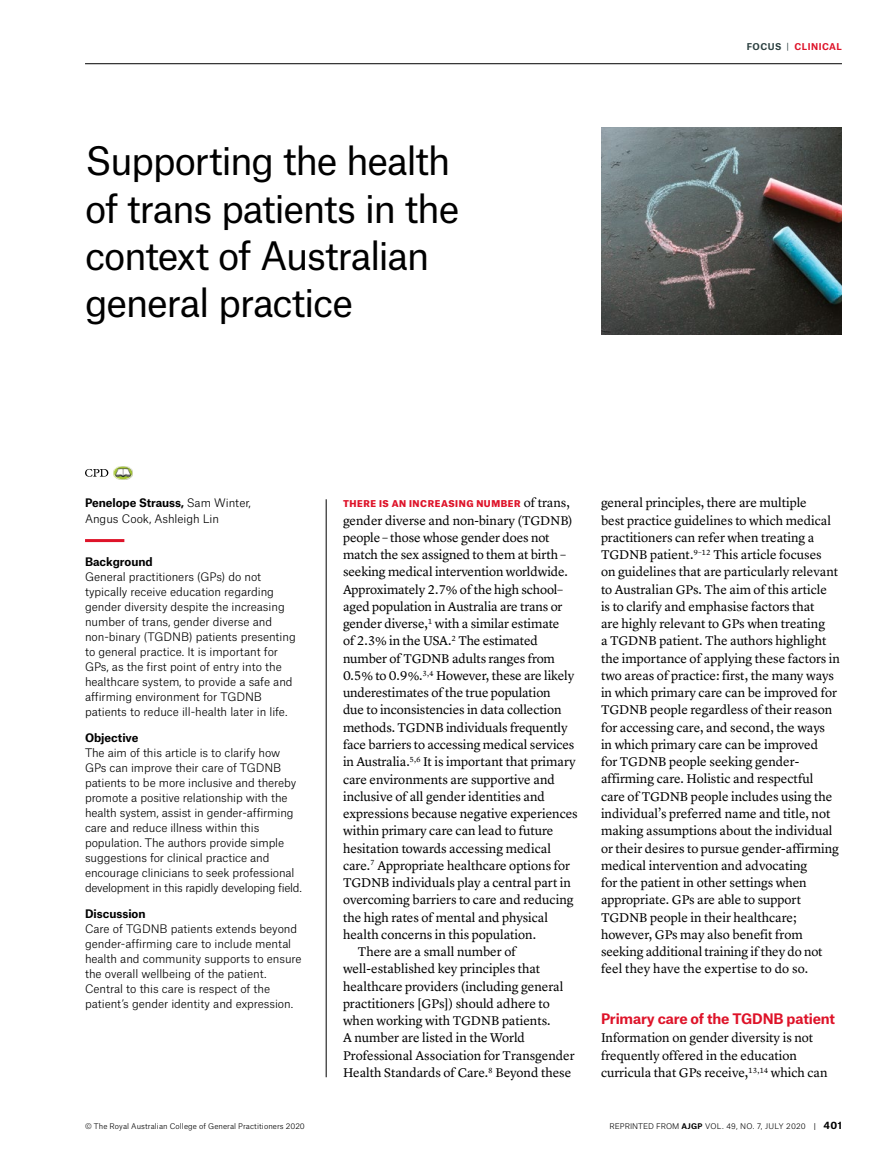
<style>
.page{position:relative;width:893px;height:1170px;background:#fff}
.page>*{position:absolute;margin:0;border:0;box-sizing:border-box;transform-origin:0 0}
.t1{font:37.5px/47.2px "Atlas Grotesk";letter-spacing:-.035em;color:#000}
.t2{font:700 13.8px "Atlas Grotesk";letter-spacing:-.01em;color:#de1329}
.t3{font:13.2px/17.2px "Lyon Text";color:#000}
.t4{font:300 11.25px/15px "Atlas Grotesk";letter-spacing:-.005em;color:#000}
.t5{font:700 11.25px "Atlas Grotesk";color:#000}
.t6{font:900 9px "Atlas Grotesk";letter-spacing:.06em;color:#de1329}
.t7{font:700 9px "Atlas Grotesk";letter-spacing:.05em;color:#de1329}
.t8{font:300 7.5px "Atlas Grotesk";letter-spacing:.01em;color:#000}
.s1{color:#2d4141}
.s2{font-weight:400;color:#2d4141}
.s3{font-weight:700}
.s4{font-family:"Lyon Text";font-weight:400;font-size:13.2px;color:#000}
.s5{font-weight:400}
.s6{font-weight:700;font-size:9.75px}
</style>
<div class="page">
<hr style="left:85px;top:63px;width:757px;height:1px;background:#000">
<svg style="left:85px;top:466px;width:48px;height:13px"></svg>
<hr style="left:85px;top:539px;width:39px;height:3px;background:#de1329">
<hr style="left:326px;top:499px;width:1px;height:578px;background:#000">
<img style="left:601px;top:128px;width:241px;height:207px">
<h1 class="t1" style="left:85px;top:133px;width:376px">Supporting the health of trans patients in the context of Australian general practice</h1>
<p class="t7" style="left:747px;top:40px;width:97px"><span class="s1">FOCUS</span> <span class="s2">|</span> CLINICAL</p>
<p class="t4" style="left:85px;top:494px;width:167px;line-height:15.8px"><span class="s3">Penelope Strauss,</span> Sam Winter,<br>Angus Cook, Ashleigh Lin</p>
<p class="t5" style="left:85px;top:553px;width:69px">Background</p>
<p class="t4" style="left:85px;top:568px;width:212px">General practitioners (GPs) do not typically receive education regarding gender diversity despite the increasing number of trans, gender diverse and non‑binary (TGDNB) patients presenting to general practice. It is important for GPs, as the first point of entry into the healthcare system, to provide a safe and affirming environment for TGDNB patients to reduce ill-health later in life.</p>
<p class="t5" style="left:85px;top:728px;width:55px">Objective</p>
<p class="t4" style="left:85px;top:744px;width:218px">The aim of this article is to clarify how GPs can improve their care of TGDNB patients to be more inclusive and thereby promote a positive relationship with the health system, assist in gender-affirming care and reduce illness within this population. The authors provide simple suggestions for clinical practice and encourage clinicians to seek professional development in this rapidly developing field.</p>
<p class="t5" style="left:85px;top:904px;width:62px">Discussion</p>
<p class="t4" style="left:85px;top:919px;width:218px">Care of TGDNB patients extends beyond gender-affirming care to include mental health and community supports to ensure the overall wellbeing of the patient.<br>Central to this care is respect of the patient’s gender identity and expression.</p>
<p class="t6" style="left:343px;top:496px;width:228px">THERE IS AN INCREASING NUMBER <span class="s4">of trans,</span></p>
<p class="t3" style="left:343px;top:510px;width:231px">gender diverse and non-binary (TGDNB)</p>
<p class="t3" style="left:343px;top:527px;width:208px">people – those whose gender does not</p>
<p class="t3" style="left:343px;top:545px;width:224px">match the sex assigned to them at birth –</p>
<p class="t3" style="left:343px;top:562px;width:226px">seeking medical intervention worldwide.</p>
<p class="t3" style="left:343px;top:579px;width:221px">Approximately 2.7% of the high school–</p>
<p class="t3" style="left:343px;top:596px;width:221px">aged population in Australia are trans or</p>
<p class="t3" style="left:343px;top:614px;width:218px">gender diverse,<sup>1</sup> with a similar estimate</p>
<p class="t3" style="left:343px;top:631px;width:197px">of 2.3% in the USA.<sup>2</sup> The estimated</p>
<p class="t3" style="left:343px;top:648px;width:214px">number of TGDNB adults ranges from</p>
<p class="t3" style="left:343px;top:665px;width:233px">0.5% to 0.9%.<sup>3,4</sup> However, these are likely</p>
<p class="t3" style="left:343px;top:683px;width:209px">underestimates of the true population</p>
<p class="t3" style="left:343px;top:700px;width:220px">due to inconsistencies in data collection</p>
<p class="t3" style="left:343px;top:717px;width:226px">methods. TGDNB individuals frequently</p>
<p class="t3" style="left:343px;top:734px;width:233px">face barriers to accessing medical services</p>
<p class="t3" style="left:343px;top:752px;width:234px">in Australia.<sup>5,6</sup> It is important that primary</p>
<p class="t3" style="left:343px;top:769px;width:213px">care environments are supportive and</p>
<p class="t3" style="left:343px;top:786px;width:204px">inclusive of all gender identities and</p>
<p class="t3" style="left:343px;top:803px;width:236px">expressions because negative experiences</p>
<p class="t3" style="left:343px;top:821px;width:212px">within primary care can lead to future</p>
<p class="t3" style="left:343px;top:838px;width:209px">hesitation towards accessing medical</p>
<p class="t3" style="left:343px;top:855px;width:229px">care.<sup>7</sup> Appropriate healthcare options for</p>
<p class="t3" style="left:343px;top:872px;width:230px">TGDNB individuals play a central part in</p>
<p class="t3" style="left:343px;top:890px;width:232px">overcoming barriers to care and reducing</p>
<p class="t3" style="left:343px;top:907px;width:206px">the high rates of mental and physical</p>
<p class="t3" style="left:343px;top:924px;width:195px">health concerns in this population.</p>
<p class="t3" style="left:358px;top:941px;width:160px">There are a small number of</p>
<p class="t3" style="left:343px;top:959px;width:199px">well-established key principles that</p>
<p class="t3" style="left:343px;top:976px;width:222px">healthcare providers (including general</p>
<p class="t3" style="left:343px;top:993px;width:208px">practitioners [GPs]) should adhere to</p>
<p class="t3" style="left:343px;top:1010px;width:209px">when working with TGDNB patients.</p>
<p class="t3" style="left:343px;top:1028px;width:184px">A number are listed in the World</p>
<p class="t3" style="left:343px;top:1045px;width:233px">Professional Association for Transgender</p>
<p class="t3" style="left:343px;top:1062px;width:230px">Health Standards of Care.<sup>8</sup> Beyond these</p>
<p class="t3" style="left:601px;top:493px;width:240px">general principles, there are multiple<br>best practice guidelines to which medical practitioners can refer when treating a TGDNB patient.<sup>9–12</sup> This article focuses<br>on guidelines that are particularly relevant to Australian GPs. The aim of this article<br>is to clarify and emphasise factors that<br>are highly relevant to GPs when treating<br>a TGDNB patient. The authors highlight the importance of applying these factors in two areas of practice: first, the many ways in which primary care can be improved for TGDNB people regardless of their reason for accessing care, and second, the ways<br>in which primary care can be improved<br>for TGDNB people seeking gender&shy;affirming care. Holistic and respectful care of TGDNB people includes using the individual’s preferred name and title, not making assumptions about the individual or their desires to pursue gender-affirming medical intervention and advocating<br>for the patient in other settings when appropriate. GPs are able to support TGDNB people in their healthcare; however, GPs may also benefit from seeking additional training if they do not feel they have the expertise to do so.</p>
<p class="t2" style="left:601px;top:1006px;width:236px">Primary care of the TGDNB patient</p>
<p class="t3" style="left:601px;top:1028px;width:228px">Information on gender diversity is not frequently offered in the education curricula that GPs receive,<sup>13,14</sup> which can</p>
<p class="t8" style="left:85px;top:1119px;width:221px">© The Royal Australian College of General Practitioners 2020</p>
<p class="t8" style="left:609px;top:1119px;width:234px">REPRINTED FROM <span class="s3">AJGP</span> VOL. 49, NO. 7, JULY 2020 <span class="s5">|</span> <span class="s6">401</span></p>
</div>
